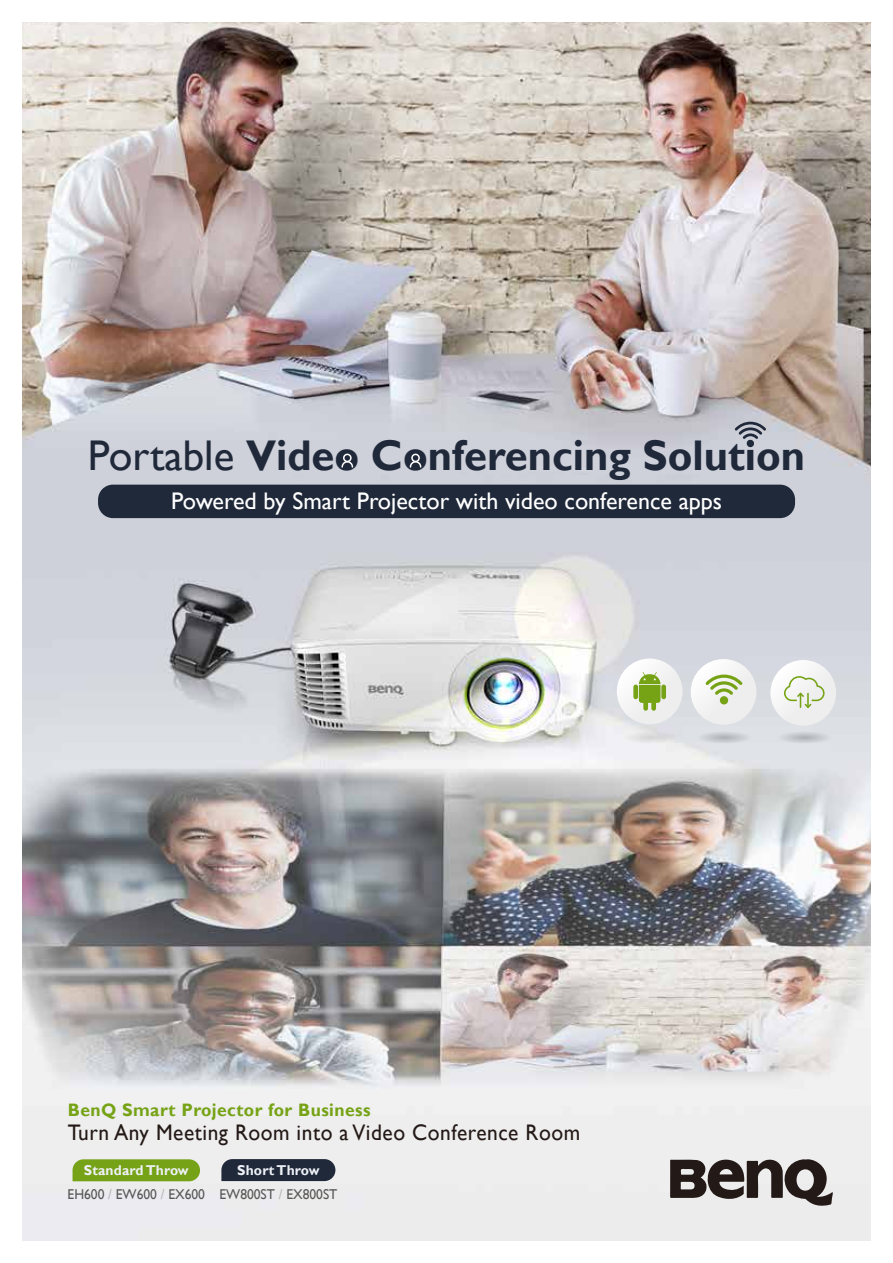
<style>
.page{position:relative;width:893px;height:1263px;background:#fff}
.page>*{position:absolute;margin:0;border:0;box-sizing:border-box;transform-origin:0 0}
.t1{font:700 42.9px "Gill Sans";color:#20293a}
.t2{font:24px "Gill Sans";color:#fff}
.t3{font:22.5px "Gill Sans";letter-spacing:.025em;color:#231916;scale:.95 1}
.t4{font:700 18px "Gill Sans";letter-spacing:.025em;color:#76a316}
.t5{font:14.25px/24px "Gill Sans";color:#595857;text-align:center;scale:.95 1}
.s1{font-weight:400}
.s2{font-weight:700;color:#eef1f5}
.s3{color:#b4b5b5}
</style>
<div class="page">
<img style="left:22px;top:22px;width:849px;height:1219px">
<div style="left:98px;top:485px;width:697px;height:33px;background:#20293a;border-radius:15px"></div>
<svg style="left:735px;top:422px;width:31px;height:17px"></svg>
<div style="left:747px;top:440px;width:7px;height:7px;background:#20293a;border-radius:50%"></div>
<svg style="left:340px;top:452px;width:15px;height:15px"></svg>
<svg style="left:408px;top:452px;width:15px;height:15px"></svg>
<svg style="left:410px;top:454px;width:11px;height:14px"></svg>
<svg style="left:341px;top:454px;width:12px;height:14px"></svg>
<svg style="left:670px;top:1157px;width:163px;height:50px;background:#837d7c"></svg>
<svg style="left:221px;top:1159px;width:114px;height:22px;background:#273040"></svg>
<svg style="left:73px;top:1159px;width:127px;height:22px;background:#79a41e"></svg>
<div style="left:617px;top:658px;width:66px;height:66px;background:linear-gradient(to right,#fafafb,#ececed);border-radius:33px"></div>
<div style="left:633px;top:684px;width:5px;height:15px;background:#76a316;border-radius:2px"></div>
<div style="left:661px;top:684px;width:5px;height:15px;background:#76a316;border-radius:2px"></div>
<svg style="left:639px;top:672px;width:21px;height:39px"></svg>
<div style="left:691px;top:659px;width:65px;height:66px;background:linear-gradient(to right,#f9f9f9,#ececed);border-radius:33px"></div>
<svg style="left:705px;top:674px;width:37px;height:21px"></svg>
<div style="left:720px;top:696px;width:8px;height:8px;background:#76a316;border-radius:50%"></div>
<div style="left:770px;top:660px;width:66px;height:66px;background:linear-gradient(to right,#f8f9f9,#ededee);border-radius:33px"></div>
<svg style="left:784px;top:676px;width:40px;height:32px"></svg>
<svg style="left:622px;top:731px;width:55px;height:12px"></svg>
<svg style="left:696px;top:731px;width:55px;height:12px"></svg>
<svg style="left:777px;top:731px;width:55px;height:12px"></svg>
<h1 class="t1" style="left:88px;top:430px;width:719px"><span class="s1">Portable</span> Video Conferencing Solution</h1>
<h2 class="t2" style="left:171px;top:487px;width:552px">Powered by Smart Projector with video conference apps</h2>
<p class="t4" style="left:68px;top:1099px;width:304px">BenQ Smart Projector for Business</p>
<h3 class="t3" style="left:68px;top:1119px;width:541px">Turn Any Meeting Room into a Video Conference Room</h3>
<p class="t5" style="left:219px;top:1159px;width:126px"><span class="s2">Short Throw<br></span>EW800ST <span class="s3">/</span> EX800ST</p>
<p class="t5" style="left:68px;top:1159px;width:146px"><span class="s2">Standard Throw<br></span>EH600 <span class="s3">/</span> EW600 <span class="s3">/</span> EX600</p>
</div>
